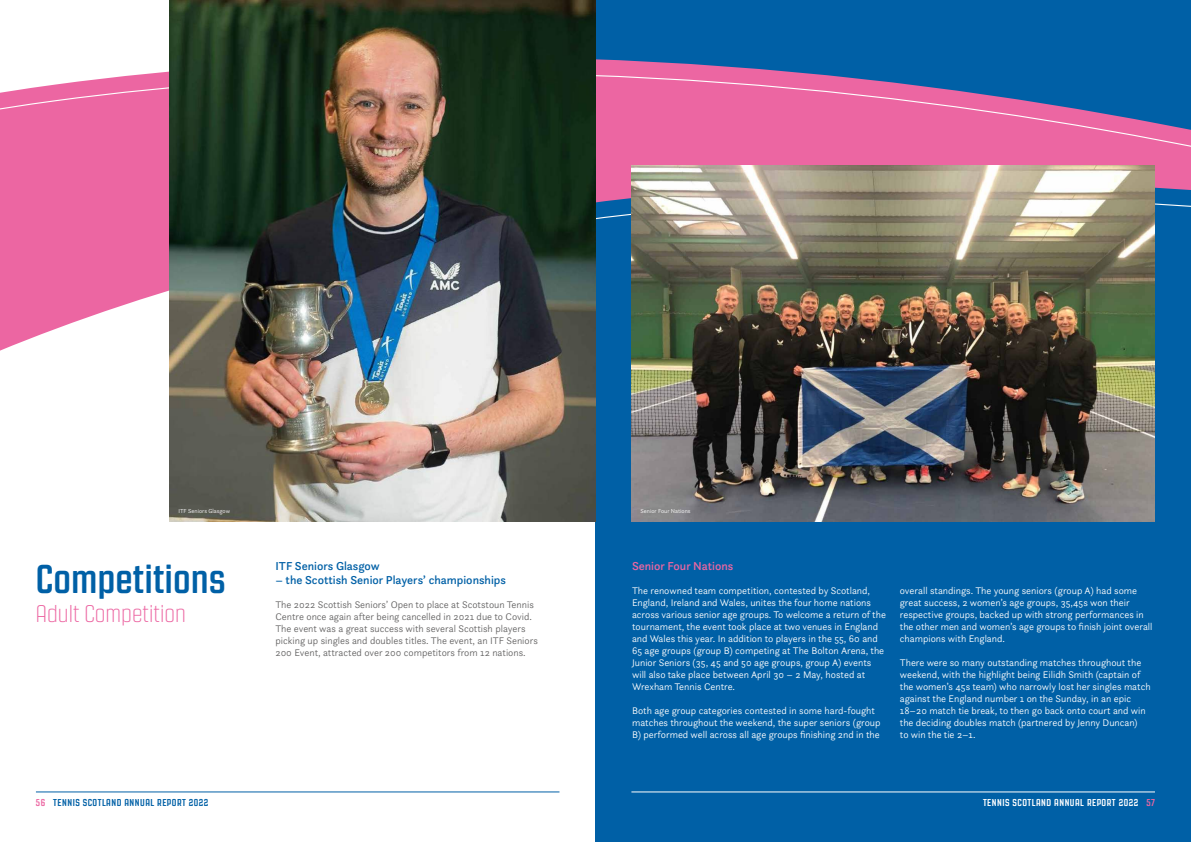
<style>
.page{position:relative;width:1191px;height:842px;background:#fff}
.page>*{position:absolute;margin:0;border:0;box-sizing:border-box;transform-origin:0 0}
.t1{font:700 40px "Revolution Gothic";color:#0060a6}
.t2{font:200 24px "Revolution Gothic";color:#ec66a2}
.t3{font:500 12px "Questa Sans";color:#0060a6}
.t4{font:500 12px "Questa Sans";color:#ec66a2}
.t5{font:300 10px/12px "Questa Sans";color:#fff}
.t6{font:300 10px/12px "Questa Sans";color:#646363}
.t7{font:700 10px "Revolution Gothic";letter-spacing:.05em;color:#0060a6}
.t8{font:700 10px "Revolution Gothic";letter-spacing:.05em;color:#fff}
.t9{font:300 6px "Questa Sans";color:#fff}
.s1{color:#ec66a2}
</style>
<div class="page">
<hr style="left:36px;top:792px;width:523px;height:1px;background:#0060a6">
<div style="left:595px;top:0;width:596px;height:842px;background:#0060a6"></div>
<svg style="left:0;top:69px;width:1191px;height:381px"></svg>
<img style="left:632px;top:166px;width:523px;height:355px">
<img style="left:170px;top:0;width:425px;height:521px">
<hr style="left:631px;top:792px;width:524px;height:1px;background:#fff">
<p class="t9" style="left:178px;top:507px;width:53px">ITF Seniors Glasgow</p>
<p class="t9" style="left:640px;top:507px;width:52px">Senior Four Nations</p>
<h1 class="t1" style="left:36px;top:557px;width:191px">Competitions</h1>
<h2 class="t2" style="left:36px;top:601px;width:151px">Adult Competition</h2>
<p class="t3" style="left:275px;top:558px;width:106px">ITF Seniors Glasgow</p>
<p class="t3" style="left:275px;top:572px;width:232px">– the Scottish Senior Players’ championships</p>
<p class="t6" style="left:275px;top:598px;width:264px">The 2022 Scottish Seniors’ Open to place at Scotstoun Tennis Centre once again after being cancelled in 2021 due to Covid.<br>The event was a great success with several Scottish players picking up singles and doubles titles. The event, an ITF Seniors 200 Event, attracted over 200 competitors from 12 nations.</p>
<p class="t4" style="left:632px;top:558px;width:103px">Senior Four Nations</p>
<p class="t5" style="left:632px;top:584px;width:255px">The renowned team competition, contested by Scotland, England, Ireland and Wales, unites the four home nations across various senior age groups. To welcome a return of the tournament, the event took place at two venues in England and Wales this year. In addition to players in the 55, 60 and 65 age groups (group B) competing at The Bolton Arena, the Junior Seniors (35, 45 and 50 age groups, group A) events will also take place between April 30 – 2 May, hosted at Wrexham Tennis Centre.</p>
<p class="t5" style="left:632px;top:704px;width:250px">Both age group categories contested in some hard-fought matches throughout the weekend, the super seniors (group<br>B) performed well across all age groups finishing 2nd in the</p>
<p class="t5" style="left:900px;top:584px;width:254px">overall standings. The young seniors (group A) had some great success, 2 women’s age groups, 35,45s won their respective groups, backed up with strong performances in the other men and women’s age groups to finish joint overall champions with England.</p>
<p class="t5" style="left:900px;top:656px;width:252px">There were so many outstanding matches throughout the weekend, with the highlight being Eilidh Smith (captain of the women’s 45s team) who narrowly lost her singles match against the England number 1 on the Sunday, in an epic 18–20 match tie break, to then go back onto court and win the deciding doubles match (partnered by Jenny Duncan)<br>to win the tie 2–1.</p>
<p class="t7" style="left:36px;top:797px;width:174px"><span class="s1">56</span> TENNIS SCOTLAND ANNUAL REPORT 2022</p>
<p class="t8" style="left:983px;top:797px;width:173px">TENNIS SCOTLAND ANNUAL REPORT 2022 <span class="s1">57</span></p>
</div>
